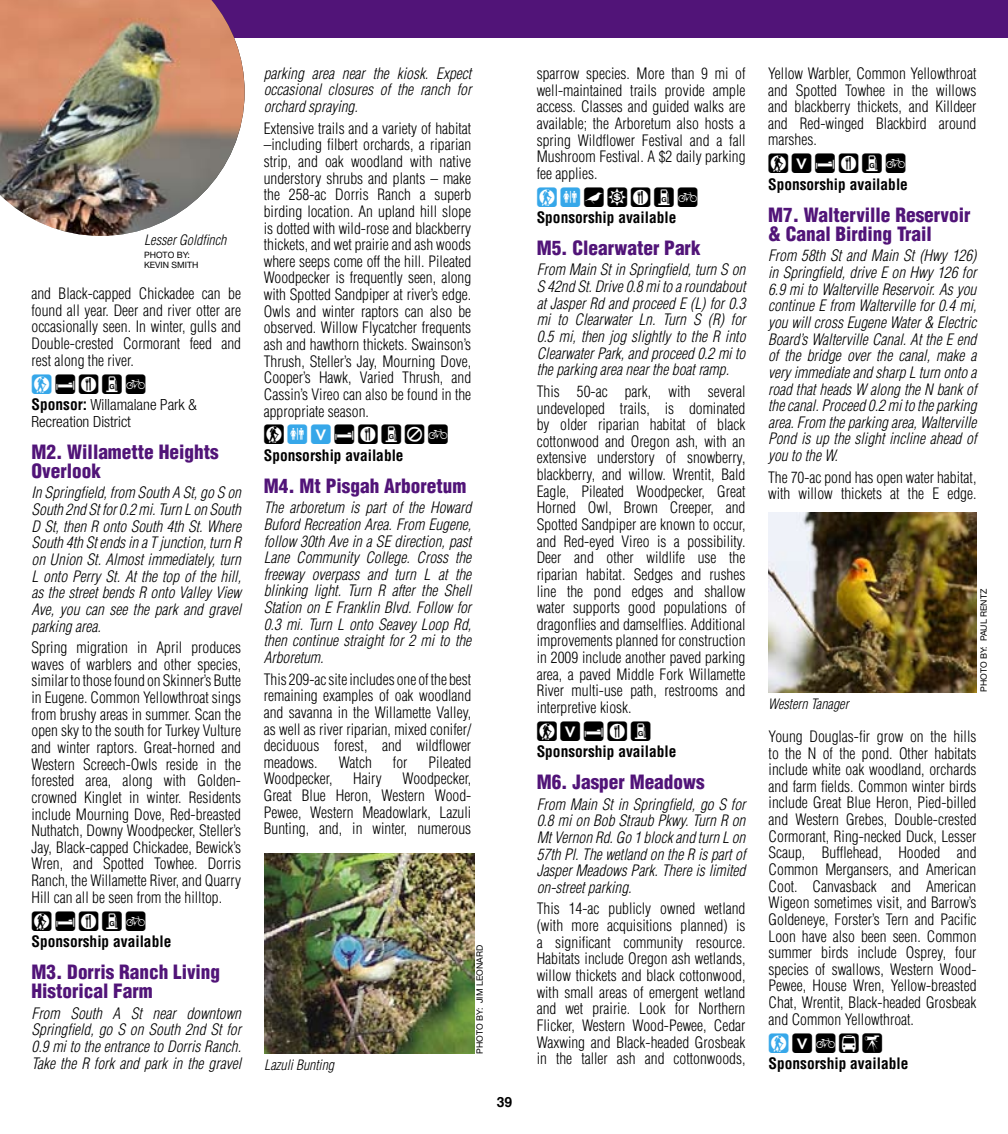
<style>
.page{position:relative;width:1008px;height:1134px;background:#fff}
.page>*{position:absolute;margin:0;border:0;box-sizing:border-box;transform-origin:0 0}
.t1{font:24.5px "Birdfont 3";letter-spacing:.12em;color:#000}
.t2{font:900 condensed 19.25px/19.2px "Helvetica";color:#511478}
.t3{font:300 condensed 15.4px/16.6px "Helvetica";color:#000;text-align:justify}
.t4{font:italic 300 condensed 15.4px/16.6px "Helvetica";color:#000;text-align:justify}
.t5{font:700 condensed 15.4px "Helvetica";color:#000}
.t6{font:300 condensed 15.4px/16.6px "Helvetica Neue";color:#000}
.t7{font:italic 300 condensed 14px "Helvetica";color:#000}
.t8{font:italic 300 condensed 14px "Helvetica";letter-spacing:-.02em;color:#000}
.t9{font:700 14px "Helvetica";color:#000}
.t10{font:8.75px/9.6px "Helvetica Neue";color:#000}
.s1{color:#36a7e9}
.s2{font-family:"Helvetica";font-weight:700}
</style>
<div class="page">
<div style="left:0;top:0;width:1008px;height:37px;background:#511478"></div>
<img style="left:264px;top:853px;width:210px;height:201px">
<img style="left:768px;top:513px;width:208px;height:180px">
<img style="left:0;top:0;width:245px;height:236px">
<p class="t7" style="left:144px;top:232px;width:84px">Lesser Goldfinch</p>
<p class="t10" style="left:144px;top:250px;width:56px">PHOTO BY:<br>KEVIN SMITH</p>
<p class="t3" style="left:32px;top:285px;width:211px">and Black-capped Chickadee can be found all year. Deer and river otter are occasionally seen. In winter, gulls and Double-crested Cormorant feed and rest along the river.</p>
<h1 class="t1" style="left:32px;top:371px;width:116px"><span class="s1">A</span>EFGO</h1>
<p class="t6" style="left:32px;top:396px;width:167px"><span class="s2">Sponsor:</span> Willamalane Park &amp;<br>Recreation district</p>
<p class="t2" style="left:32px;top:442px;width:189px">M2. Willamette Heights<br>Overlook</p>
<p class="t4" style="left:32px;top:484px;width:212px">in Springfield, from South a St, go S on South 2nd St for 0.2 mi. Turn L on South d St, then r onto South 4th St. Where South 4th St ends in a T junction, turn r on Union St. almost immediately, turn L onto perry St. at the top of the hill, as the street bends r onto Valley View ave, you can see the park and gravel parking area.</p>
<p class="t3" style="left:32px;top:639px;width:211px">Spring migration in April produces waves of warblers and other species, similar to those found on Skinner’s Butte in Eugene. Common Yellowthroat sings from brushy areas in summer. Scan the open sky to the south for Turkey Vulture and winter raptors. Great-horned and Western Screech-Owls reside in the forested area, along with Golden&shy;crowned Kinglet in winter. Residents include Mourning Dove, Red-breasted Nuthatch, Downy Woodpecker, Steller’s Jay, Black-capped Chickadee, Bewick’s Wren, and Spotted Towhee. Dorris Ranch, the Willamette River, and Quarry Hill can all be seen from the hilltop.</p>
<h1 class="t1" style="left:32px;top:908px;width:116px">AEFGO</h1>
<p class="t5" style="left:32px;top:932px;width:141px">Sponsorship available</p>
<p class="t2" style="left:32px;top:962px;width:190px">M3. Dorris Ranch Living<br>Historical Farm</p>
<p class="t4" style="left:32px;top:1005px;width:213px">From South a St near downtown Springfield, go S on South 2nd St for 0.9 mi to the entrance to dorris ranch.<br>Take the r fork and park in the gravel</p>
<p class="t4" style="left:264px;top:65px;width:211px">parking area near the kiosk. expect occasional closures of the ranch for orchard spraying.</p>
<p class="t3" style="left:264px;top:120px;width:209px">Extensive trails and a variety of habitat –including filbert orchards, a riparian strip, and oak woodland with native understory shrubs and plants – make the 258-ac Dorris Ranch a superb birding location. An upland hill slope is dotted with wild-rose and blackberry thickets, and wet prairie and ash woods where seeps come off the hill. Pileated Woodpecker is frequently seen, along with Spotted Sandpiper at river’s edge.<br>Owls and winter raptors can also be observed. Willow Flycatcher frequents ash and hawthorn thickets. Swainson’s Thrush, Steller’s Jay, Mourning Dove, Cooper’s Hawk, Varied Thrush, and Cassin’s Vireo can also be found in the appropriate season.</p>
<h1 class="t1" style="left:264px;top:422px;width:186px">A<span class="s1">CV</span>EFGLO</h1>
<p class="t5" style="left:264px;top:446px;width:141px">Sponsorship available</p>
<p class="t2" style="left:264px;top:476px;width:204px">M4. Mt Pisgah Arboretum</p>
<p class="t4" style="left:264px;top:499px;width:210px">The arboretum is part of the Howard Buford recreation area. From eugene, follow 30th ave in a Se direction, past Lane community college. cross the freeway overpass and turn L at the blinking light. Turn r after the Shell Station on e Franklin Blvd. Follow for 0.3 mi. Turn L onto Seavey Loop rd, then continue straight for 2 mi to the arboretum.</p>
<p class="t3" style="left:264px;top:671px;width:209px">This 209-ac site includes one of the best remaining examples of oak woodland and savanna in the Willamette Valley, as well as river riparian, mixed conifer/ deciduous forest, and wildflower meadows.</p>
<p class="t3" style="left:339px;top:754px;width:35px">Watch</p>
<p class="t3" style="left:393px;top:754px;width:16px">for</p>
<p class="t3" style="left:429px;top:754px;width:44px">Pileated</p>
<p class="t3" style="left:264px;top:770px;width:70px">Woodpecker,</p>
<p class="t3" style="left:353px;top:770px;width:30px">Hairy</p>
<p class="t3" style="left:264px;top:770px;width:209px;text-indent:139px">Woodpecker, Great Blue Heron, Western Wood-Pewee, Western Meadowlark, Lazuli Bunting, and, in winter, numerous</p>
<p class="t7" style="left:264px;top:1056px;width:71px">Lazuli Bunting</p>
<p class="t10" style="left:475px;top:1054px;width:110px;rotate:-90deg">PHOTO BY: JIM LEONARD</p>
<p class="t9" style="left:497px;top:1090px;width:17px">39</p>
<p class="t3" style="left:537px;top:65px;width:210px">sparrow species. More than 9 mi of well-maintained trails provide ample access. Classes and guided walks are available; the Arboretum also hosts a spring Wildflower Festival and a fall Mushroom Festival. A $2 daily parking fee applies.</p>
<h1 class="t1" style="left:537px;top:184px;width:163px"><span class="s1">AC</span>HDFGO</h1>
<p class="t5" style="left:537px;top:208px;width:141px">Sponsorship available</p>
<p class="t2" style="left:537px;top:238px;width:165px">M5. Clearwater Park</p>
<p class="t4" style="left:537px;top:261px;width:212px">From Main St in Springfield, turn S on S 42nd St. drive 0.8 mi to a roundabout at Jasper rd and proceed e (L) for 0.3 mi to clearwater Ln. Turn S (r) for 0.5 mi, then jog slightly to the r into clearwater park, and proceed 0.2 mi to the parking area near the boat ramp.</p>
<p class="t3" style="left:537px;top:383px;width:210px">This 50-ac park, with several undeveloped trails, is dominated by older riparian habitat of black cottonwood and Oregon ash, with an extensive understory of snowberry, blackberry, and willow. Wrentit, Bald Eagle, Pileated Woodpecker, Great Horned Owl, Brown Creeper, and Spotted Sandpiper are known to occur, and Red-eyed Vireo is a possibility.<br>Deer and other wildlife use the riparian habitat. Sedges and rushes line the pond edges and shallow water supports good populations of dragonflies and damselflies. Additional improvements planned for construction in 2009 include another paved parking area, a paved Middle Fork Willamette River multi-use path, restrooms and interpretive kiosk.</p>
<h1 class="t1" style="left:537px;top:718px;width:116px">AVEFG</h1>
<p class="t5" style="left:537px;top:742px;width:141px">Sponsorship available</p>
<p class="t2" style="left:537px;top:772px;width:169px">M6. Jasper Meadows</p>
<p class="t4" style="left:537px;top:796px;width:212px">From Main St in Springfield, go S for 0.8 mi on Bob Straub pkwy. Turn r on Mt Vernon rd. Go 1 block and turn L on 57th pl. The wetland on the r is part of Jasper Meadows park. There is limited on-street parking.</p>
<p class="t3" style="left:537px;top:900px;width:210px">This 14-ac publicly owned wetland (with more acquisitions planned) is a significant community resource.<br>Habitats include Oregon ash wetlands, willow thickets and black cottonwood, with small areas of emergent wetland and wet prairie. Look for Northern Flicker, Western Wood-Pewee, Cedar Waxwing and Black-headed Grosbeak in the taller ash and cottonwoods,</p>
<p class="t3" style="left:768px;top:65px;width:210px">Yellow Warbler, Common Yellowthroat and Spotted Towhee in the willows and blackberry thickets, and Killdeer and Red-winged Blackbird around marshes.</p>
<h1 class="t1" style="left:768px;top:151px;width:139px">AVEFGO</h1>
<p class="t5" style="left:768px;top:175px;width:141px">Sponsorship available</p>
<p class="t2" style="left:768px;top:205px;width:204px">M7. Walterville Reservoir &amp; Canal Birding Trail</p>
<p class="t4" style="left:768px;top:247px;width:211px">From 58th St and Main St (Hwy 126) in Springfield, drive e on Hwy 126 for 6.9 mi to Walterville reservoir. as you continue e from Walterville for 0.4 mi, you will cross eugene Water &amp; electric Board’s Walterville canal. at the e end of the bridge over the canal, make a very immediate and sharp L turn onto a road that heads W along the N bank of the canal. proceed 0.2 mi to the parking area. From the parking area, Walterville pond is up the slight incline ahead of you to the W.</p>
<p class="t3" style="left:768px;top:469px;width:210px">The 70-ac pond has open water habitat, with willow thickets at the E edge.</p>
<p class="t8" style="left:768px;top:696px;width:83px">Western Tanager</p>
<p class="t10" style="left:979px;top:692px;width:105px;rotate:-90deg">PHOTO BY: PAUL RENTZ</p>
<p class="t3" style="left:769px;top:728px;width:209px">Young Douglas-fir grow on the hills to the N of the pond. Other habitats include white oak woodland, orchards and farm fields. Common winter birds include Great Blue Heron, Pied-billed and Western Grebes, Double-crested Cormorant, Ring-necked Duck, Lesser Scaup, Bufflehead, Hooded and Common Mergansers, and American Coot. Canvasback and American Wigeon sometimes visit, and Barrow’s Goldeneye, Forster’s Tern and Pacific Loon have also been seen. Common summer birds include Osprey, four species of swallows, Western Wood-Pewee, House Wren, Yellow-breasted Chat, Wrentit, Black-headed Grosbeak and Common Yellowthroat.</p>
<h1 class="t1" style="left:769px;top:1030px;width:115px"><span class="s1">A</span>VOPQ</h1>
<p class="t5" style="left:769px;top:1054px;width:141px">Sponsorship available</p>
</div>
